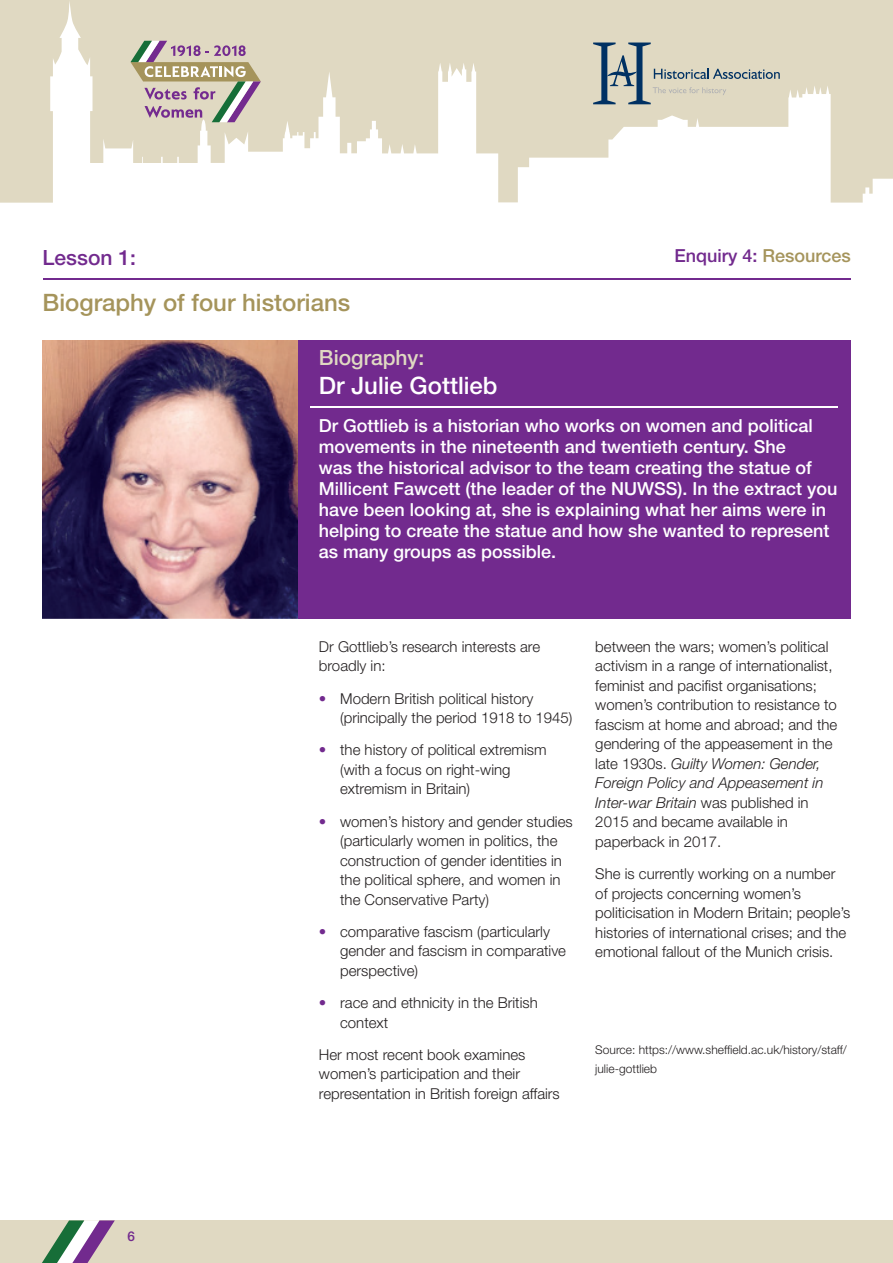
<style>
.page{position:relative;width:893px;height:1263px;background:#fff}
.page>*{position:absolute;margin:0;border:0;box-sizing:border-box;transform-origin:0 0}
.t1{font:500 24px "Helvetica Neue";color:#a5945b}
.t2{font:500 24px "Helvetica Neue";color:#fff}
.t3{font:500 21px "Helvetica Neue";color:#e0d9c2}
.t4{font:500 21px "Helvetica Neue";color:#722a8e}
.t5{font:500 18px/21px "Helvetica Neue";color:#fff}
.t6{font:500 18px "Helvetica Neue";color:#722a8e}
.t7{font:300 15px/19.5px "Helvetica Neue";color:#231f20}
.t8{font:500 13.5px "Helvetica Neue";color:#722a8e}
.t9{font:300 12px/19.5px "Helvetica Neue";color:#231f20}
.s1{color:#a5945b}
.s2{color:#722a8e}
.s3{font-style:italic}
</style>
<div class="page">
<svg style="left:0;top:0;width:893px;height:203px;fill:#e0d9c2"></svg>
<div style="left:0;top:1220px;width:893px;height:43px;background:#e0d9c2"></div>
<svg style="left:42px;top:1220px;width:73px;height:43px"></svg>
<svg style="left:593px;top:43px;width:187px;height:61px;background:#c1c2b5"></svg>
<svg style="left:131px;top:41px;width:130px;height:81px;background:#c1b5a9"></svg>
<hr style="left:43px;top:278px;width:807px;height:2px;background:#722a8e">
<img style="left:43px;top:340px;width:255px;height:279px">
<div style="left:298px;top:340px;width:552px;height:279px;background:#722a8e"></div>
<hr style="left:310px;top:407px;width:528px;height:1px;background:#fff">
<p class="t6" style="left:674px;top:245px;width:178px">Enquiry 4: <span class="s1">Resources</span></p>
<h2 class="t4" style="left:43px;top:245px;width:95px">Lesson 1:</h2>
<h1 class="t1" style="left:43px;top:288px;width:309px">Biography of four historians</h1>
<h2 class="t3" style="left:319px;top:345px;width:107px">Biography:</h2>
<h1 class="t2" style="left:319px;top:371px;width:180px">Dr Julie Gottlieb</h1>
<p class="t5" style="left:319px;top:415px;width:520px">Dr Gottlieb is a historian who works on women and political movements in the nineteenth and twentieth century. She<br>was the historical advisor to the team creating the statue of Millicent Fawcett (the leader of the NUWSS). In the extract you have been looking at, she is explaining what her aims were in helping to create the statue and how she wanted to represent as many groups as possible.</p>
<p class="t8" style="left:128px;top:1228px;width:9px">6</p>
<p class="t7" style="left:319px;top:636px;width:223px">Dr Gottlieb’s research interests are broadly in:</p>
<p class="t7" style="left:340px;top:688px;width:234px;text-indent:-21px"><span class="s2">•</span> Modern British political history (principally the period 1918 to 1945)</p>
<p class="t7" style="left:340px;top:740px;width:208px;text-indent:-21px"><span class="s2">•</span> the history of political extremism (with a focus on right-wing extremism in Britain)</p>
<p class="t7" style="left:340px;top:811px;width:234px;text-indent:-21px"><span class="s2">•</span> women’s history and gender studies (particularly women in politics, the construction of gender identities in the political sphere, and women in the Conservative Party)</p>
<p class="t7" style="left:340px;top:921px;width:227px;text-indent:-21px"><span class="s2">•</span> comparative fascism (particularly gender and fascism in comparative perspective)</p>
<p class="t7" style="left:340px;top:993px;width:199px;text-indent:-21px"><span class="s2">•</span> race and ethnicity in the British context</p>
<p class="t7" style="left:319px;top:1044px;width:242px">Her most recent book examines women’s participation and their representation in British foreign affairs</p>
<p class="t7" style="left:595px;top:636px;width:244px">between the wars; women’s political activism in a range of internationalist, feminist and pacifist organisations; women’s contribution to resistance to fascism at home and abroad; and the gendering of the appeasement in the late 1930s. <span class="s3">Guilty Women: Gender, Foreign Policy and Appeasement in Inter-war Britain</span> was published in 2015 and became available in paperback in 2017.</p>
<p class="t7" style="left:595px;top:864px;width:257px">She is currently working on a number of projects concerning women’s politicisation in Modern Britain; people’s histories of international crises; and the emotional fallout of the Munich crisis.</p>
<p class="t9" style="left:595px;top:1039px;width:253px">Source: https://www.sheffield.ac.uk/history/staff/ julie-gottlieb</p>
</div>
